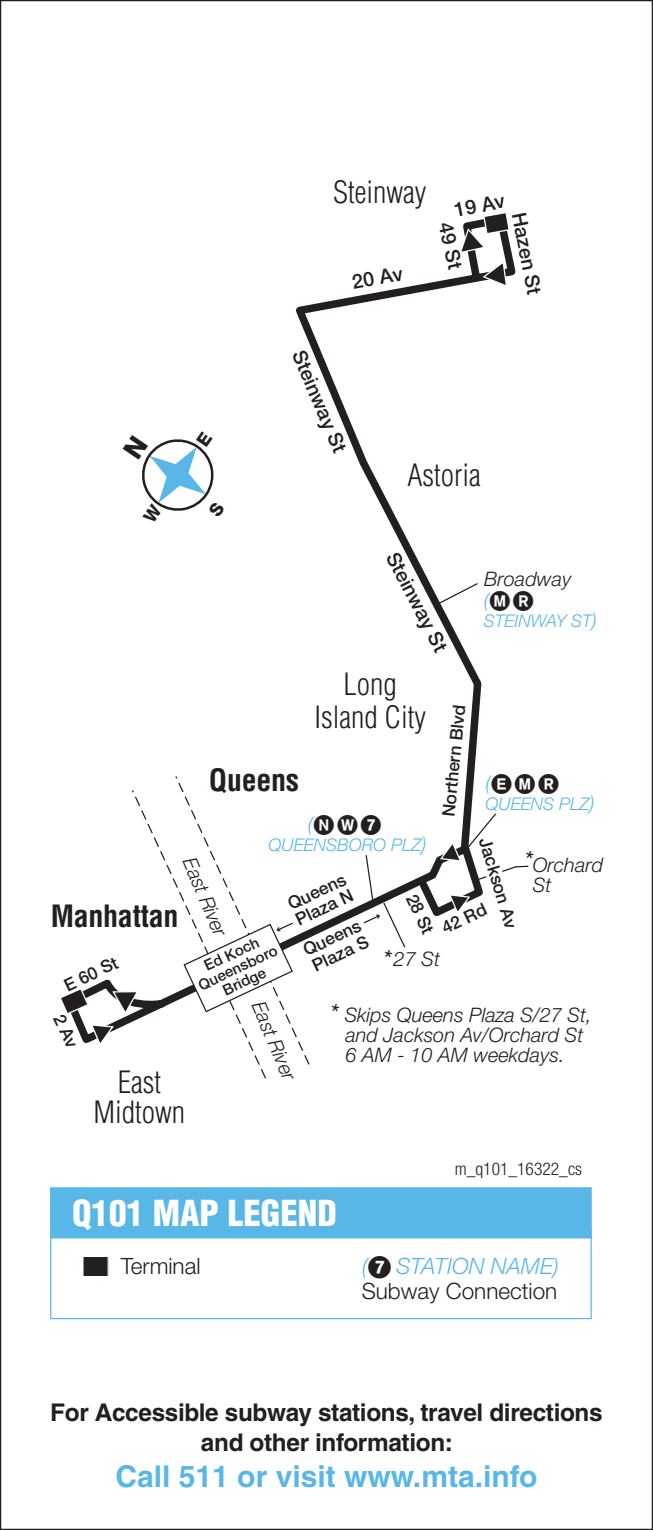
<style>
.page{position:relative;width:653px;height:1530px;background:#fff}
.page>*{position:absolute;margin:0;border:0;box-sizing:border-box;transform-origin:0 0}
.t1{font:900 condensed 35px "Helvetica";color:#fff}
.t2{font:300 condensed 30px/32.5px "Helvetica";color:#231f20;text-align:center}
.t3{font:700 30px "Helvetica LT Pro";color:#58b7e7}
.t4{font:700 condensed 30px "Helvetica";letter-spacing:-.01em;color:#231f20}
.t5{font:italic 25px "Helvetica Neue";color:#231f20}
.t6{font:700 24.5px/29.2px "Helvetica LT Pro";letter-spacing:-.015em;color:#231f20;text-align:center}
.t7{font:300 22.5px/25px "Helvetica Neue";color:#231f20;text-align:right}
.t8{font:italic 300 22.5px "Helvetica Neue";color:#58b7e7}
.t9{font:italic 300 20px/20px "Helvetica Neue";color:#231f20;text-align:center}
.t10{font:500 20px "Helvetica Neue";color:#231f20}
.t11{font:italic 300 20px "Helvetica Neue";color:#58b7e7}
.t12{font:500 17.5px/17.5px "Helvetica Neue";color:#231f20}
.t13{font:italic 300 17.5px "Helvetica Neue";color:#58b7e7}
.t14{font:300 condensed 17.5px "Helvetica Neue";color:#231f20}
.t15{font:500 15px/15px "Helvetica Neue";color:#231f20;text-align:center}
.s1{font-size:20px}
.s2{font-weight:400;font-size:25px}
.s3{font-style:italic;color:#58b7e7}
</style>
<div class="page">
<div style="left:50px;top:1230px;width:541px;height:89px;border:1px solid #58b7e7"></div>
<div style="left:51px;top:1188px;width:540px;height:50px;background:#58b7e7"></div>
<div style="left:50px;top:1187px;width:541px;height:52px;border:1px solid #58b7e7"></div>
<svg style="left:296px;top:245px;width:220px;height:647px"></svg>
<svg style="left:481px;top:260px;width:27px;height:28px"></svg>
<svg style="left:458px;top:213px;width:52px;height:41px"></svg>
<svg style="left:437px;top:582px;width:42px;height:23px"></svg>
<div style="left:83px;top:1256px;width:25px;height:21px;background:#231f20"></div>
<div style="left:82px;top:1256px;width:27px;height:21px;border:1px solid #fff"></div>
<svg style="left:413px;top:812px;width:116px;height:105px"></svg>
<svg style="left:491px;top:774px;width:25px;height:20px"></svg>
<svg style="left:489px;top:591px;width:27px;height:20px"></svg>
<svg style="left:142px;top:439px;width:72px;height:72px"></svg>
<svg style="left:61px;top:775px;width:345px;height:304px"></svg>
<p class="t2" style="left:333px;top:176px;width:95px">Steinway</p>
<p class="t10" style="left:350px;top:271px;width:53px;rotate:-11deg">20 Av</p>
<p class="t10" style="left:452px;top:198px;width:53px;rotate:-11deg">19 Av</p>
<p class="t10" style="left:530px;top:210px;width:85px;rotate:79deg">Hazen St</p>
<p class="t10" style="left:457px;top:220px;width:49px;rotate:77deg">49 St</p>
<p class="t10" style="left:309px;top:346px;width:111px;rotate:67deg">Steinway St</p>
<p class="t2" style="left:407px;top:459px;width:75px">Astoria</p>
<p class="t10" style="left:402px;top:548px;width:111px;rotate:63deg">Steinway St</p>
<p class="t9" style="left:484px;top:569px;width:89px">Broadway</p>
<p class="t11" style="left:483px;top:588px;width:7px">(</p>
<p class="t13" style="left:483px;top:611px;width:115px">STEINWAY ST<span class="s1">)</span></p>
<p class="t2" style="left:314px;top:668px;width:113px">Long<br>Island City</p>
<p class="t12" style="left:439px;top:815px;width:114px;rotate:-84deg">Northern Blvd</p>
<p class="t4" style="left:209px;top:762px;width:92px">Queens</p>
<p class="t11" style="left:485px;top:771px;width:7px">(</p>
<p class="t13" style="left:485px;top:793px;width:111px">QUEENS PLZ<span class="s1">)</span></p>
<p class="t11" style="left:308px;top:812px;width:7px">(</p>
<p class="t13" style="left:268px;top:834px;width:160px">QUEENSBORO PLZ<span class="s1">)</span></p>
<p class="t12" style="left:493px;top:836px;width:95px;rotate:73deg">Jackson Av</p>
<p class="t5" style="left:524px;top:845px;width:10px">*</p>
<p class="t9" style="left:198px;top:855px;width:84px;rotate:67deg">East River</p>
<p class="t9" style="left:532px;top:855px;width:72px;text-align:left">Orchard<br>St</p>
<p class="t12" style="left:285px;top:896px;width:64px;rotate:-25deg">Queens<br>Plaza N</p>
<p class="t12" style="left:419px;top:891px;width:43px;rotate:65deg">28 St</p>
<p class="t12" style="left:439px;top:920px;width:49px;rotate:-25deg">42 Rd</p>
<p class="t4" style="left:51px;top:897px;width:129px">Manhattan</p>
<p class="t12" style="left:300px;top:943px;width:64px;rotate:-25deg">Queens<br>Plaza S</p>
<p class="t15" style="left:190px;top:965px;width:87px;rotate:-25deg">Ed Koch<br>Queensboro<br>Bridge</p>
<p class="t5" style="left:383px;top:944px;width:10px">*</p>
<p class="t9" style="left:393px;top:949px;width:48px">27 St</p>
<p class="t9" style="left:330px;top:1005px;width:263px"><span class="s2">*</span> Skips Queens Plaza S/27 St, and Jackson Av/Orchard St<br>6 AM - 10 AM weekdays.</p>
<p class="t12" style="left:61px;top:978px;width:59px;rotate:-25deg">E 60 St</p>
<p class="t9" style="left:267px;top:998px;width:84px;rotate:67deg">East River</p>
<p class="t2" style="left:94px;top:1067px;width:93px;line-height:30px">East<br>Midtown</p>
<p class="t1" style="left:72px;top:1191px;width:266px">Q101 MAP LEGEND</p>
<p class="t7" style="left:121px;top:1253px;width:81px">Terminal</p>
<p class="t14" style="left:454px;top:1159px;width:129px">m_q101_16322_cs</p>
<p class="t7" style="left:361px;top:1253px;width:199px"><span class="s3">STATION NAME)<br></span>Subway Connection</p>
<p class="t8" style="left:361px;top:1253px;width:7px">(</p>
<p class="t6" style="left:50px;top:1398px;width:554px">For Accessible subway stations, travel directions and other information:</p>
<h2 class="t3" style="left:115px;top:1458px;width:423px">Call 511 or visit www.mta.info</h2>
</div>
